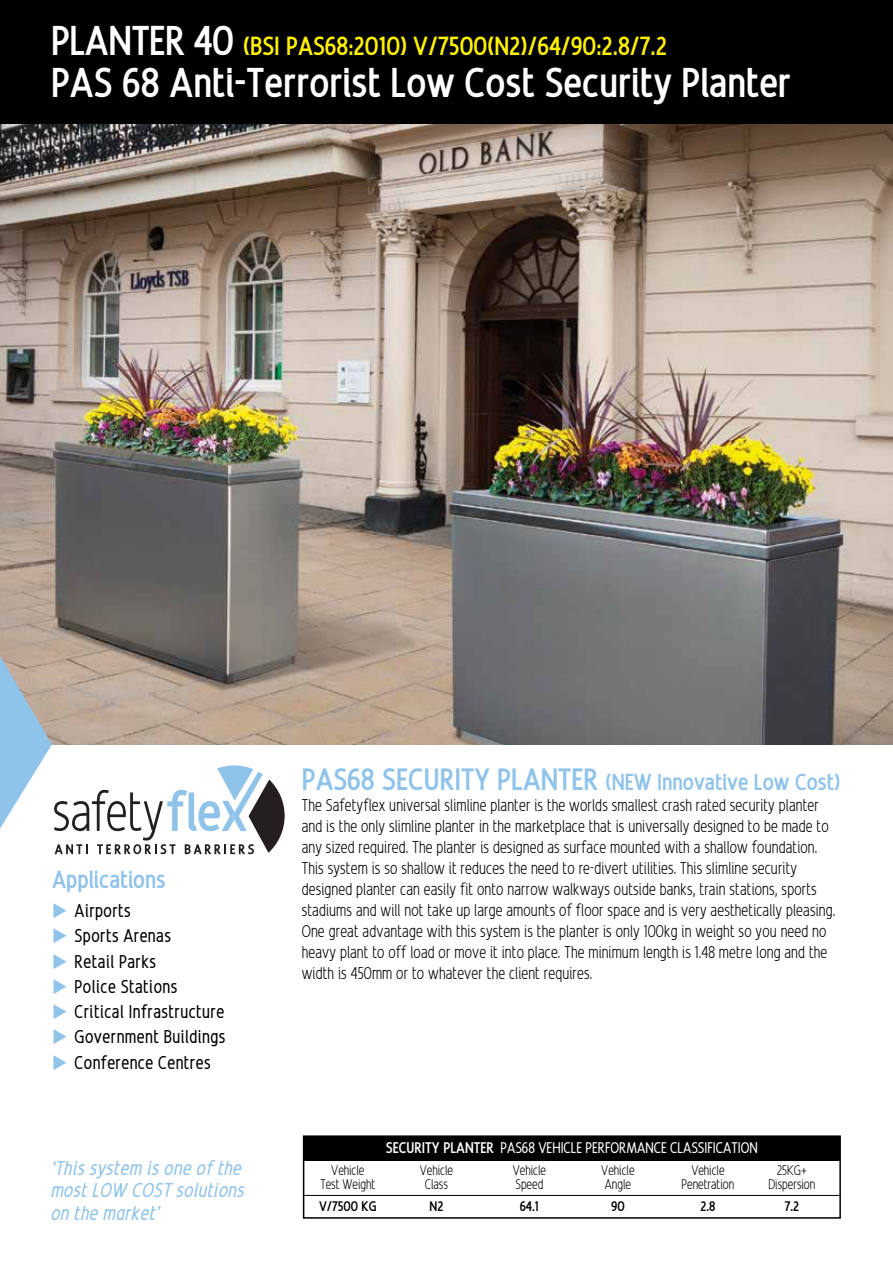
<style>
.page{position:relative;width:893px;height:1263px;background:#fff}
.page>*{position:absolute;margin:0;border:0;box-sizing:border-box;transform-origin:0 0}
.t1{font:700 40.5px "Revalo Classic";color:#fff}
.t2{font:700 25.5px "Revalo Classic";color:#fff200}
.t3{font:700 24px "Revalo Classic";color:#90c3ea}
.t4{font:700 22.5px "Revalo Classic";color:#90c3ea}
.t5{font:italic 19.5px/22.5px "Revalo Classic";letter-spacing:.025em;color:#90c3ea}
.t6{font:18px "Revalo Classic";letter-spacing:.025em;color:#000}
.t7{font:300 16.5px/21px "Revalo Classic";letter-spacing:.01em;color:#000}
.t8{font:15px "Revalo Classic";color:#fff}
.t9{font:300 13.5px "Revalo Classic";color:#000}
.t10{font:700 13.5px "Revalo Classic";color:#000}
.s1{font-size:40.5px;color:#fff}
.s2{color:#90c3ea}
.s3{font-size:30px}
.s4{font-weight:700}
</style>
<div class="page">
<img style="left:0;top:123px;width:893px;height:621px">
<div style="left:0;top:0;width:893px;height:123px;background:#000"></div>
<div style="left:303px;top:1135px;width:538px;height:84px;border:2px solid #000"></div>
<hr style="left:303px;top:1195px;width:538px;height:1px;background:#000">
<div style="left:304px;top:1136px;width:536px;height:24px;background:#000"></div>
<svg style="left:0;top:656px;width:285px;height:198px"></svg>
<h2 class="t2" style="left:51px;top:29px;width:617px"><span class="s1">PLANTER 40</span> (BSI PAS68:2010) V/7500(N2)/64/90:2.8/7.2</h2>
<h1 class="t1" style="left:51px;top:55px;width:742px">PAS 68 Anti-Terrorist Low Cost Security Planter</h1>
<h3 class="t3" style="left:52px;top:863px;width:115px">Applications</h3>
<p class="t6" style="left:52px;top:899px;width:80px"><span class="s2">◆</span> Airports</p>
<p class="t6" style="left:52px;top:924px;width:120px"><span class="s2">◆</span> Sports Arenas</p>
<p class="t6" style="left:52px;top:949px;width:106px"><span class="s2">◆</span> Retail Parks</p>
<p class="t6" style="left:52px;top:974px;width:127px"><span class="s2">◆</span> Police Stations</p>
<p class="t6" style="left:52px;top:1000px;width:174px"><span class="s2">◆</span> Critical Infrastructure</p>
<p class="t6" style="left:52px;top:1025px;width:175px"><span class="s2">◆</span> Government Buildings</p>
<p class="t6" style="left:52px;top:1050px;width:160px"><span class="s2">◆</span> Conference Centres</p>
<p class="t5" style="left:51px;top:1155px;width:195px">‘This system is one of the most LOW COST solutions on the market’</p>
<h3 class="t4" style="left:302px;top:767px;width:540px"><span class="s3">PAS68 SECURITY PLANTER</span> (NEW Innovative Low Cost)</h3>
<p class="t7" style="left:302px;top:794px;width:535px">The Safetyflex universal slimline planter is the worlds smallest crash rated security planter and is the only slimline planter in the marketplace that is universally designed to be made to any sized required. The planter is designed as surface mounted with a shallow foundation.<br>This system is so shallow it reduces the need to re-divert utilities. This slimline security designed planter can easily fit onto narrow walkways outside banks, train stations, sports stadiums and will not take up large amounts of floor space and is very aesthetically pleasing.<br>One great advantage with this system is the planter is only 100kg in weight so you need no heavy plant to off load or move it into place. The minimum length is 1.48 metre long and the width is 450mm or to whatever the client requires.</p>
<p class="t8" style="left:386px;top:1138px;width:374px"><span class="s4">SECURITY PLANTER</span> PAS68 VEHICLE PERFORMANCE CLASSIFICATION</p>
<p class="t9" style="left:331px;top:1161px;width:35px">Vehicle</p>
<p class="t9" style="left:420px;top:1161px;width:35px">Vehicle</p>
<p class="t9" style="left:513px;top:1161px;width:35px">Vehicle</p>
<p class="t9" style="left:601px;top:1161px;width:35px">Vehicle</p>
<p class="t9" style="left:691px;top:1161px;width:35px">Vehicle</p>
<p class="t9" style="left:777px;top:1161px;width:31px">25KG+</p>
<p class="t9" style="left:320px;top:1175px;width:56px">Test Weight</p>
<p class="t9" style="left:425px;top:1175px;width:25px">Class</p>
<p class="t9" style="left:515px;top:1175px;width:29px">Speed</p>
<p class="t9" style="left:605px;top:1175px;width:28px">Angle</p>
<p class="t9" style="left:682px;top:1175px;width:54px">Penetration</p>
<p class="t9" style="left:768px;top:1175px;width:48px">Dispersion</p>
<p class="t10" style="left:319px;top:1197px;width:59px">V/7500 KG</p>
<p class="t10" style="left:429px;top:1197px;width:15px">N2</p>
<p class="t10" style="left:520px;top:1197px;width:21px">64.1</p>
<p class="t10" style="left:611px;top:1197px;width:15px">90</p>
<p class="t10" style="left:700px;top:1197px;width:17px">2.8</p>
<p class="t10" style="left:785px;top:1197px;width:16px">7.2</p>
</div>
